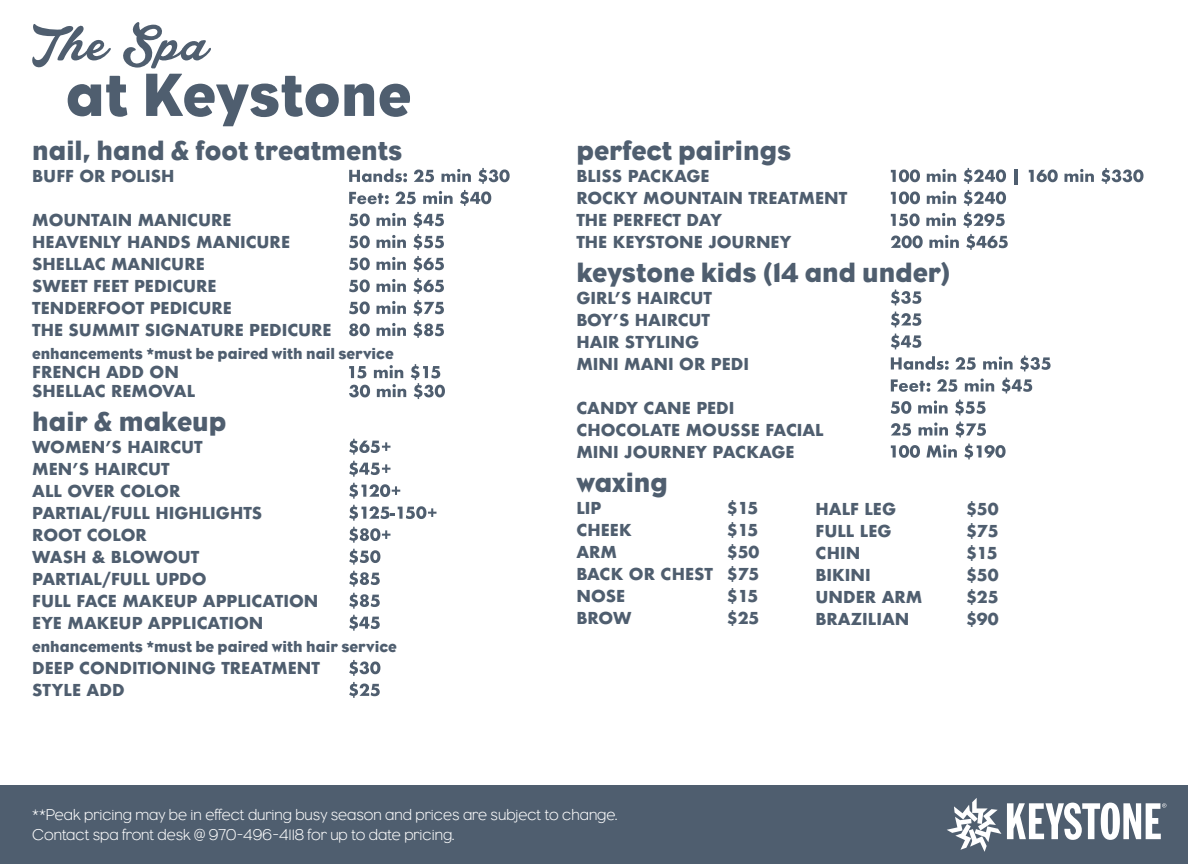
<style>
.page{position:relative;width:1188px;height:864px;background:#fff}
.page>*{position:absolute;margin:0;border:0;box-sizing:border-box;transform-origin:0 0}
.t1{font:28px "Eagle";color:#4f5e6f}
.t2{font:700 16px/22px "Futura";color:#4f5e6f}
.t3{font:300 16px/19.2px "Eagle";color:#fff}
.t4{font:16px "Eagle";color:#4f5e6f}
</style>
<div class="page">
<svg style="left:32px;top:24px;width:79px;height:44px"></svg>
<svg style="left:123px;top:22px;width:88px;height:46px"></svg>
<svg style="left:68px;top:76px;width:59px;height:41px"></svg>
<svg style="left:146px;top:74px;width:228px;height:52px"></svg>
<svg style="left:380px;top:84px;width:30px;height:33px"></svg>
<svg style="left:349px;top:169px;width:58px;height:13px"></svg>
<svg style="left:414px;top:170px;width:20px;height:12px"></svg>
<svg style="left:442px;top:169px;width:29px;height:13px"></svg>
<svg style="left:478px;top:168px;width:32px;height:16px"></svg>
<svg style="left:349px;top:192px;width:40px;height:12px"></svg>
<svg style="left:395px;top:192px;width:21px;height:12px"></svg>
<svg style="left:423px;top:191px;width:30px;height:13px"></svg>
<svg style="left:460px;top:190px;width:31px;height:16px"></svg>
<svg style="left:349px;top:213px;width:21px;height:13px"></svg>
<svg style="left:377px;top:213px;width:29px;height:13px"></svg>
<svg style="left:413px;top:212px;width:31px;height:16px"></svg>
<svg style="left:349px;top:235px;width:21px;height:13px"></svg>
<svg style="left:377px;top:235px;width:29px;height:13px"></svg>
<svg style="left:413px;top:234px;width:31px;height:16px"></svg>
<svg style="left:349px;top:257px;width:21px;height:13px"></svg>
<svg style="left:377px;top:257px;width:29px;height:13px"></svg>
<svg style="left:413px;top:256px;width:31px;height:16px"></svg>
<svg style="left:349px;top:279px;width:21px;height:13px"></svg>
<svg style="left:377px;top:279px;width:29px;height:13px"></svg>
<svg style="left:413px;top:278px;width:31px;height:16px"></svg>
<svg style="left:349px;top:301px;width:21px;height:13px"></svg>
<svg style="left:377px;top:301px;width:29px;height:13px"></svg>
<svg style="left:413px;top:300px;width:31px;height:16px"></svg>
<svg style="left:349px;top:323px;width:21px;height:13px"></svg>
<svg style="left:377px;top:323px;width:29px;height:13px"></svg>
<svg style="left:413px;top:322px;width:31px;height:16px"></svg>
<svg style="left:349px;top:364px;width:96px;height:35px"></svg>
<svg style="left:349px;top:439px;width:41px;height:16px"></svg>
<svg style="left:349px;top:461px;width:41px;height:16px"></svg>
<svg style="left:349px;top:483px;width:51px;height:16px"></svg>
<svg style="left:349px;top:505px;width:88px;height:16px"></svg>
<svg style="left:349px;top:527px;width:41px;height:16px"></svg>
<svg style="left:349px;top:549px;width:31px;height:16px"></svg>
<svg style="left:349px;top:571px;width:31px;height:16px"></svg>
<svg style="left:349px;top:593px;width:31px;height:16px"></svg>
<svg style="left:349px;top:615px;width:31px;height:16px"></svg>
<svg style="left:349px;top:660px;width:31px;height:16px"></svg>
<svg style="left:349px;top:682px;width:31px;height:16px"></svg>
<div style="left:0;top:786px;width:1188px;height:78px;background:#4f5e6f"></div>
<svg style="left:1007px;top:803px;width:159px;height:37px"></svg>
<svg style="left:947px;top:798px;width:54px;height:54px"></svg>
<svg style="left:891px;top:169px;width:29px;height:13px"></svg>
<svg style="left:927px;top:169px;width:29px;height:13px"></svg>
<svg style="left:964px;top:168px;width:42px;height:16px"></svg>
<hr style="left:1015px;top:170px;width:3px;height:15px;background:#4f5e6f">
<svg style="left:1029px;top:169px;width:29px;height:13px"></svg>
<svg style="left:1065px;top:169px;width:29px;height:13px"></svg>
<svg style="left:1101px;top:168px;width:43px;height:16px"></svg>
<svg style="left:891px;top:191px;width:29px;height:13px"></svg>
<svg style="left:927px;top:191px;width:29px;height:13px"></svg>
<svg style="left:964px;top:190px;width:42px;height:16px"></svg>
<svg style="left:891px;top:213px;width:29px;height:13px"></svg>
<svg style="left:926px;top:213px;width:30px;height:13px"></svg>
<svg style="left:963px;top:212px;width:42px;height:16px"></svg>
<svg style="left:891px;top:235px;width:32px;height:13px"></svg>
<svg style="left:929px;top:235px;width:30px;height:13px"></svg>
<svg style="left:966px;top:234px;width:42px;height:16px"></svg>
<svg style="left:891px;top:290px;width:30px;height:15px"></svg>
<svg style="left:891px;top:312px;width:30px;height:15px"></svg>
<svg style="left:891px;top:334px;width:30px;height:15px"></svg>
<svg style="left:891px;top:356px;width:58px;height:14px"></svg>
<svg style="left:955px;top:357px;width:21px;height:13px"></svg>
<svg style="left:983px;top:357px;width:30px;height:13px"></svg>
<svg style="left:1020px;top:356px;width:31px;height:15px"></svg>
<svg style="left:891px;top:379px;width:39px;height:13px"></svg>
<svg style="left:937px;top:379px;width:20px;height:13px"></svg>
<svg style="left:965px;top:379px;width:29px;height:13px"></svg>
<svg style="left:1002px;top:378px;width:30px;height:15px"></svg>
<svg style="left:891px;top:401px;width:20px;height:13px"></svg>
<svg style="left:918px;top:401px;width:30px;height:13px"></svg>
<svg style="left:955px;top:400px;width:31px;height:15px"></svg>
<svg style="left:891px;top:423px;width:20px;height:13px"></svg>
<svg style="left:919px;top:423px;width:29px;height:13px"></svg>
<svg style="left:955px;top:422px;width:31px;height:15px"></svg>
<svg style="left:891px;top:445px;width:29px;height:13px"></svg>
<svg style="left:927px;top:445px;width:30px;height:13px"></svg>
<svg style="left:964px;top:444px;width:42px;height:15px"></svg>
<h1 class="t1" style="left:32px;top:134px;width:372px">nail, hand &amp; foot treatments</h1>
<p class="t2" style="left:32px;top:165px;width:144px">BUFF OR POLISH</p>
<p class="t2" style="left:32px;top:209px;width:301px">MOUNTAIN MANICURE<br>HEAVENLY HANDS MANICURE<br>SHELLAC MANICURE<br>SWEET FEET PEDICURE<br>TENDERFOOT PEDICURE<br>THE SUMMIT SIGNATURE PEDICURE</p>
<p class="t4" style="left:32px;top:345px;width:363px">enhancements *must be paired with nail service</p>
<p class="t2" style="left:32px;top:363px;width:165px;line-height:19px">FRENCH ADD ON<br>SHELLAC REMOVAL</p>
<h1 class="t1" style="left:32px;top:405px;width:196px">hair &amp; makeup</h1>
<p class="t2" style="left:32px;top:436px;width:288px">WOMEN’S HAIRCUT<br>MEN’S HAIRCUT<br>ALL OVER COLOR<br>PARTIAL/FULL HIGHLIGHTS<br>ROOT COLOR<br>WASH &amp; BLOWOUT<br>PARTIAL/FULL UPDO<br>FULL FACE MAKEUP APPLICATION<br>EYE MAKEUP APPLICATION</p>
<p class="t4" style="left:32px;top:637px;width:366px">enhancements *must be paired with hair service</p>
<p class="t2" style="left:32px;top:657px;width:289px">DEEP CONDITIONING TREATMENT<br>STYLE ADD</p>
<h1 class="t1" style="left:576px;top:134px;width:217px">perfect pairings</h1>
<p class="t2" style="left:576px;top:165px;width:272px">BLISS PACKAGE<br>ROCKY MOUNTAIN TREATMENT<br>THE PERFECT DAY<br>THE KEYSTONE JOURNEY</p>
<h1 class="t1" style="left:576px;top:256px;width:376px">keystone kids (14 and under)</h1>
<p class="t2" style="left:576px;top:286px;width:174px">GIRL’S HAIRCUT<br>BOY’S HAIRCUT<br>HAIR STYLING<br>MINI MANI OR PEDI</p>
<p class="t2" style="left:576px;top:396px;width:249px">CANDY CANE PEDI<br>CHOCOLATE MOUSSE FACIAL<br>MINI JOURNEY PACKAGE</p>
<h1 class="t1" style="left:576px;top:467px;width:93px">waxing</h1>
<p class="t2" style="left:576px;top:497px;width:138px">LIP<br>CHEEK<br>ARM<br>BACK OR CHEST<br>NOSE<br>BROW</p>
<p class="t2" style="left:816px;top:498px;width:108px">HALF LEG<br>FULL LEG<br>CHIN<br>BIKINI<br>UNDER ARM<br>BRAZILIAN</p>
<p class="t2" style="left:727px;top:497px;width:34px;text-align:justify">$15 $15 $50 $75 $15 $25</p>
<p class="t2" style="left:966px;top:498px;width:34px;text-align:justify">$50 $75 $15 $50 $25 $90</p>
<p class="t3" style="left:32px;top:805px;width:587px">**Peak pricing may be in effect during busy season and prices are subject to change.<br>Contact spa front desk @ 970-496-4118 for up to date pricing.</p>
</div>
